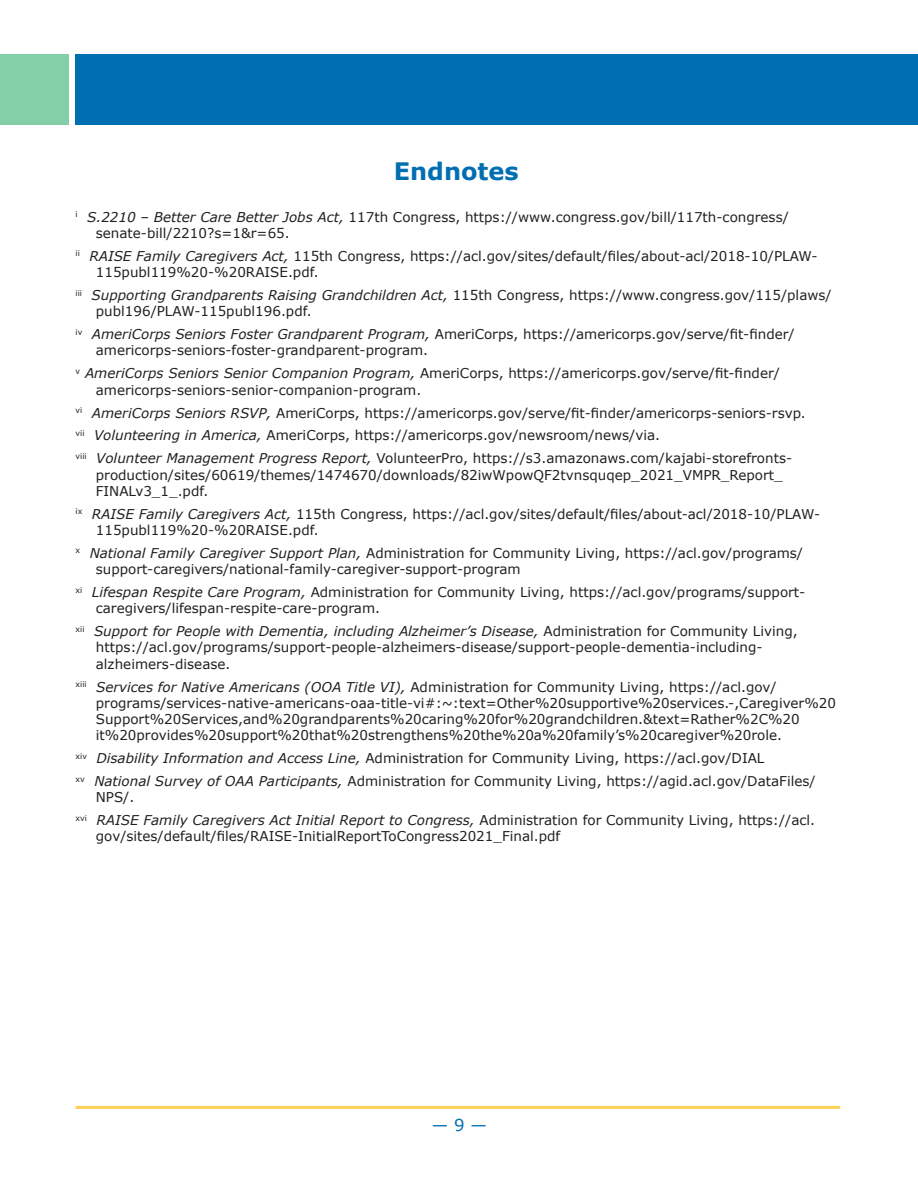
<style>
.page{position:relative;width:918px;height:1188px;background:#fff}
.page>*{position:absolute;margin:0;border:0;box-sizing:border-box;transform-origin:0 0}
.t1{font:700 24px "Verdana";color:#006fb1}
.t2{font:16.5px "Verdana";color:#006fb1}
.t3{font:13.5px/16.2px "Verdana";color:#231f20}
.s1{font-style:italic}
</style>
<div class="page">
<hr style="left:76px;top:1106px;width:764px;height:3px;background:#fdd057">
<div style="left:0;top:54px;width:68px;height:70px;background:#84cfa7"></div>
<div style="left:76px;top:54px;width:842px;height:70px;background:#006fb1"></div>
<p class="t1" style="left:394px;top:156px;width:126px">Endnotes</p>
<p class="t3" style="left:96px;top:209px;width:694px;text-indent:-20px"><sup>i</sup> <span class="s1">S.2210 – Better Care Better Jobs Act,</span> 117th Congress, https://www.congress.gov/bill/117th-congress/ senate-bill/2210?s=1&amp;r=65.</p>
<p class="t3" style="left:96px;top:248px;width:723px;text-indent:-20px"><sup>ii</sup> <span class="s1">RAISE Family Caregivers Act,</span> 115th Congress, https://acl.gov/sites/default/files/about-acl/2018-10/PLAW-<br>115publ119%20-%20RAISE.pdf.</p>
<p class="t3" style="left:96px;top:287px;width:737px;text-indent:-20px"><sup>iii</sup> <span class="s1">Supporting Grandparents Raising Grandchildren Act,</span> 115th Congress, https://www.congress.gov/115/plaws/ publ196/PLAW-115publ196.pdf.</p>
<p class="t3" style="left:96px;top:326px;width:700px;text-indent:-20px"><sup>iv</sup> <span class="s1">AmeriCorps Seniors Foster Grandparent Program,</span> AmeriCorps, https://americorps.gov/serve/fit-finder/ americorps-seniors-foster-grandparent-program.</p>
<p class="t3" style="left:96px;top:366px;width:686px;text-indent:-20px"><sup>v</sup> <span class="s1">AmeriCorps Seniors Senior Companion Program,</span> AmeriCorps, https://americorps.gov/serve/fit-finder/ americorps-seniors-senior-companion-program.</p>
<p class="t3" style="left:76px;top:405px;width:732px"><sup>vi</sup> <span class="s1">AmeriCorps Seniors RSVP,</span> AmeriCorps, https://americorps.gov/serve/fit-finder/americorps-seniors-rsvp.</p>
<p class="t3" style="left:76px;top:428px;width:586px"><sup>vii</sup> <span class="s1">Volunteering in America,</span> AmeriCorps, https://americorps.gov/newsroom/news/via.</p>
<p class="t3" style="left:96px;top:451px;width:698px;text-indent:-20px"><sup>viii</sup> <span class="s1">Volunteer Management Progress Report,</span> VolunteerPro, https://s3.amazonaws.com/kajabi-storefronts&shy;production/sites/60619/themes/1474670/downloads/82iwWpowQF2tvnsquqep_2021_VMPR_Report_<br>FINALv3_1_.pdf.</p>
<p class="t3" style="left:96px;top:506px;width:726px;text-indent:-20px"><sup>ix</sup> <span class="s1">RAISE Family Caregivers Act,</span> 115th Congress, https://acl.gov/sites/default/files/about-acl/2018-10/PLAW-<br>115publ119%20-%20RAISE.pdf.</p>
<p class="t3" style="left:96px;top:545px;width:709px;text-indent:-20px"><sup>x</sup> <span class="s1">National Family Caregiver Support Plan,</span> Administration for Community Living, https://acl.gov/programs/ support-caregivers/national-family-caregiver-support-program</p>
<p class="t3" style="left:96px;top:584px;width:711px;text-indent:-20px"><sup>xi</sup> <span class="s1">Lifespan Respite Care Program,</span> Administration for Community Living, https://acl.gov/programs/support&shy;caregivers/lifespan-respite-care-program.</p>
<p class="t3" style="left:96px;top:623px;width:703px;text-indent:-20px"><sup>xii</sup> <span class="s1">Support for People with Dementia, including Alzheimer’s Disease,</span> Administration for Community Living, https://acl.gov/programs/support-people-alzheimers-disease/support-people-dementia-including&shy;alzheimers-disease.</p>
<p class="t3" style="left:96px;top:679px;width:742px;text-indent:-20px"><sup>xiii</sup> <span class="s1">Services for Native Americans (OOA Title VI),</span> Administration for Community Living, https://acl.gov/ programs/services-native-americans-oaa-title-vi#:~:text=Other%20supportive%20services.-,Caregiver%20<br>Support%20Services,and%20grandparents%20caring%20for%20grandchildren.&amp;text=Rather%2C%20 it%20provides%20support%20that%20strengthens%20the%20a%20family’s%20caregiver%20role.</p>
<p class="t3" style="left:76px;top:750px;width:690px"><sup>xiv</sup> <span class="s1">Disability Information and Access Line,</span> Administration for Community Living, https://acl.gov/DIAL</p>
<p class="t3" style="left:96px;top:773px;width:721px;text-indent:-20px"><sup>xv</sup> <span class="s1">National Survey of OAA Participants,</span> Administration for Community Living, https://agid.acl.gov/DataFiles/<br>NPS/.</p>
<p class="t3" style="left:96px;top:812px;width:721px;text-indent:-20px"><sup>xvi</sup> <span class="s1">RAISE Family Caregivers Act Initial Report to Congress,</span> Administration for Community Living, https://acl. gov/sites/default/files/RAISE-InitialReportToCongress2021_Final.pdf</p>
<p class="t2" style="left:432px;top:1115px;width:57px">— 9 —</p>
</div>
